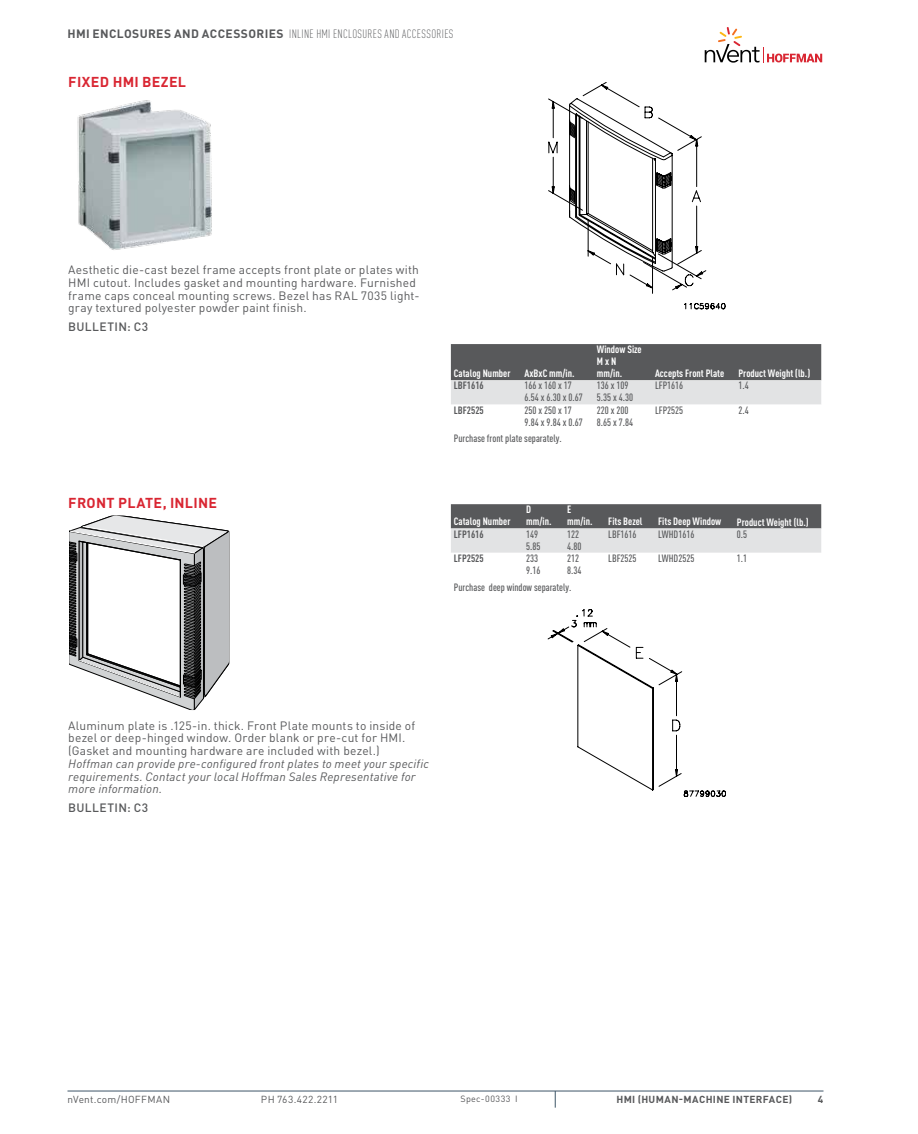
<style>
.page{position:relative;width:918px;height:1134px;background:#fff}
.page>*{position:absolute;margin:0;border:0;box-sizing:border-box;transform-origin:0 0}
.t1{font:700 14.25px "DIN Pro";letter-spacing:.02em;color:#d92632}
.t2{font:12px/12.8px "DIN Pro";letter-spacing:.015em;color:#58595b}
.t3{font:italic 12px/12.8px "DIN Pro";letter-spacing:.015em;color:#58595b}
.t4{font:300 condensed 12px "DIN Pro";letter-spacing:.025em;color:#58595b}
.t5{font:500 12px "DIN Pro";letter-spacing:.035em;color:#58595b}
.t6{font:500 condensed 10.5px/12px "DIN Pro";color:#58595b}
.t7{font:700 condensed 10.5px/12px "DIN Pro";color:#fff}
.t8{font:700 condensed 10.5px "DIN Pro";color:#58595b}
.t9{font:10.2px "DIN Pro";letter-spacing:.025em;color:#58595b}
.t10{font:700 10.2px "DIN Pro";letter-spacing:.035em;color:#58595b}
.t11{font:9px "DIN Pro";letter-spacing:.05em;color:#58595b}
.s1{font-weight:700;font-stretch:normal}
</style>
<div class="page">
<hr style="left:68px;top:1091px;width:756px;height:1px;background:#3d5567">
<svg style="left:555px;top:1091px;width:1px;height:17px"></svg>
<svg style="left:705px;top:27px;width:117px;height:36px"></svg>
<img style="left:77px;top:100px;width:135px;height:150px">
<svg style="left:548px;top:82px;width:177px;height:227px"></svg>
<svg style="left:451px;top:344px;width:370px;height:61px;background:#909193"></svg>
<svg style="left:71px;top:518px;width:156px;height:190px"></svg>
<div style="left:68px;top:515px;width:162px;height:196px;border:2px solid #fff"></div>
<div style="left:68px;top:515px;width:162px;height:196px;border:1px solid #fff"></div>
<svg style="left:451px;top:504px;width:370px;height:49px;background:#9e9fa1"></svg>
<svg style="left:548px;top:609px;width:178px;height:188px"></svg>
<p class="t4" style="left:68px;top:25px;width:387px"><span class="s1">HMI ENCLOSURES AND ACCESSORIES</span> INLINE HMI ENCLOSURES AND ACCESSORIES</p>
<p class="t1" style="left:68px;top:70px;width:119px">FIXED HMI BEZEL</p>
<p class="t2" style="left:68px;top:262px;width:353px">Aesthetic die-cast bezel frame accepts front plate or plates with HMI cutout. Includes gasket and mounting hardware. Furnished frame caps conceal mounting screws. Bezel has RAL 7035 light&shy;gray textured polyester powder paint finish.</p>
<p class="t5" style="left:68px;top:317px;width:81px">BULLETIN: C3</p>
<p class="t1" style="left:68px;top:491px;width:150px">FRONT PLATE, INLIN E</p>
<p class="t7" style="left:454px;top:367px;width:58px">Catalog Number</p>
<p class="t7" style="left:525px;top:366px;width:52px">AxBxC mm/in.</p>
<p class="t7" style="left:597px;top:343px;width:46px">Window Size<br>M x N mm/in.</p>
<p class="t7" style="left:655px;top:366px;width:71px">Accepts Front Plate</p>
<p class="t7" style="left:738px;top:367px;width:73px">Product Weight (lb.)</p>
<p class="t8" style="left:454px;top:378px;width:31px">LBF1616</p>
<p class="t6" style="left:525px;top:379px;width:60px">166 x 160 x 17<br>6.54 x 6.30 x 0.67</p>
<p class="t6" style="left:597px;top:379px;width:38px">136 x 109<br>5.35 x 4.30</p>
<p class="t6" style="left:655px;top:379px;width:30px">LFP1616</p>
<p class="t6" style="left:738px;top:379px;width:12px">1.4</p>
<p class="t8" style="left:454px;top:402px;width:31px">LBF2525</p>
<p class="t6" style="left:525px;top:403px;width:60px">250 x 250 x 17<br>9.84 x 9.84 x 0.67</p>
<p class="t6" style="left:597px;top:403px;width:38px">220 x 200<br>8.65 x 7.84</p>
<p class="t6" style="left:655px;top:403px;width:30px">LFP2525</p>
<p class="t6" style="left:738px;top:403px;width:12px">2.4</p>
<p class="t6" style="left:454px;top:432px;width:109px">Purchase front plate separately.</p>
<p class="t7" style="left:454px;top:515px;width:58px">Catalog Number</p>
<p class="t7" style="left:526px;top:503px;width:27px">D mm/in.</p>
<p class="t7" style="left:567px;top:503px;width:27px">E mm/in.</p>
<p class="t7" style="left:608px;top:515px;width:36px">Fits Bezel</p>
<p class="t7" style="left:658px;top:515px;width:65px">Fits Deep Window</p>
<p class="t7" style="left:737px;top:515px;width:73px">Product Weight (lb.)</p>
<p class="t8" style="left:454px;top:526px;width:31px">LFP1616</p>
<p class="t6" style="left:526px;top:527px;width:16px">149<br>5.85</p>
<p class="t6" style="left:567px;top:527px;width:16px">122<br>4.80</p>
<p class="t6" style="left:608px;top:527px;width:30px">LBF1616</p>
<p class="t6" style="left:658px;top:527px;width:38px">LWHD1616</p>
<p class="t6" style="left:737px;top:527px;width:12px">0.5</p>
<p class="t8" style="left:454px;top:550px;width:31px">LFP2525</p>
<p class="t6" style="left:526px;top:551px;width:16px">233<br>9.16</p>
<p class="t6" style="left:567px;top:551px;width:16px">212<br>8.34</p>
<p class="t6" style="left:608px;top:551px;width:30px">LBF2525</p>
<p class="t6" style="left:658px;top:551px;width:38px">LWHD2525</p>
<p class="t6" style="left:737px;top:551px;width:12px">1.1</p>
<p class="t6" style="left:454px;top:580px;width:119px">Purchase deep window separately.</p>
<p class="t2" style="left:68px;top:718px;width:348px">Aluminum plate is .125-in. thick. Front Plate mounts to inside of bezel or deep-hinged window. Order blank or pre-cut for HMI. (Gasket and mounting hardware are included with bezel.)</p>
<p class="t3" style="left:68px;top:756px;width:362px">Hoffman can provide pre-configured front plates to meet your specific requirements. Contact your local Hoffman Sales Representative for more information.</p>
<p class="t5" style="left:68px;top:798px;width:81px">BULLETIN: C3</p>
<p class="t9" style="left:67px;top:1091px;width:104px">nVent.com/HOFFMAN</p>
<p class="t9" style="left:261px;top:1091px;width:79px">PH 763.422.2211</p>
<p class="t11" style="left:461px;top:1092px;width:59px">Spec-00333 I</p>
<p class="t10" style="left:616px;top:1091px;width:177px">HMI (HUMAN-MACHI NE INTERFACE)</p>
<p class="t10" style="left:818px;top:1091px;width:7px">4</p>
</div>
